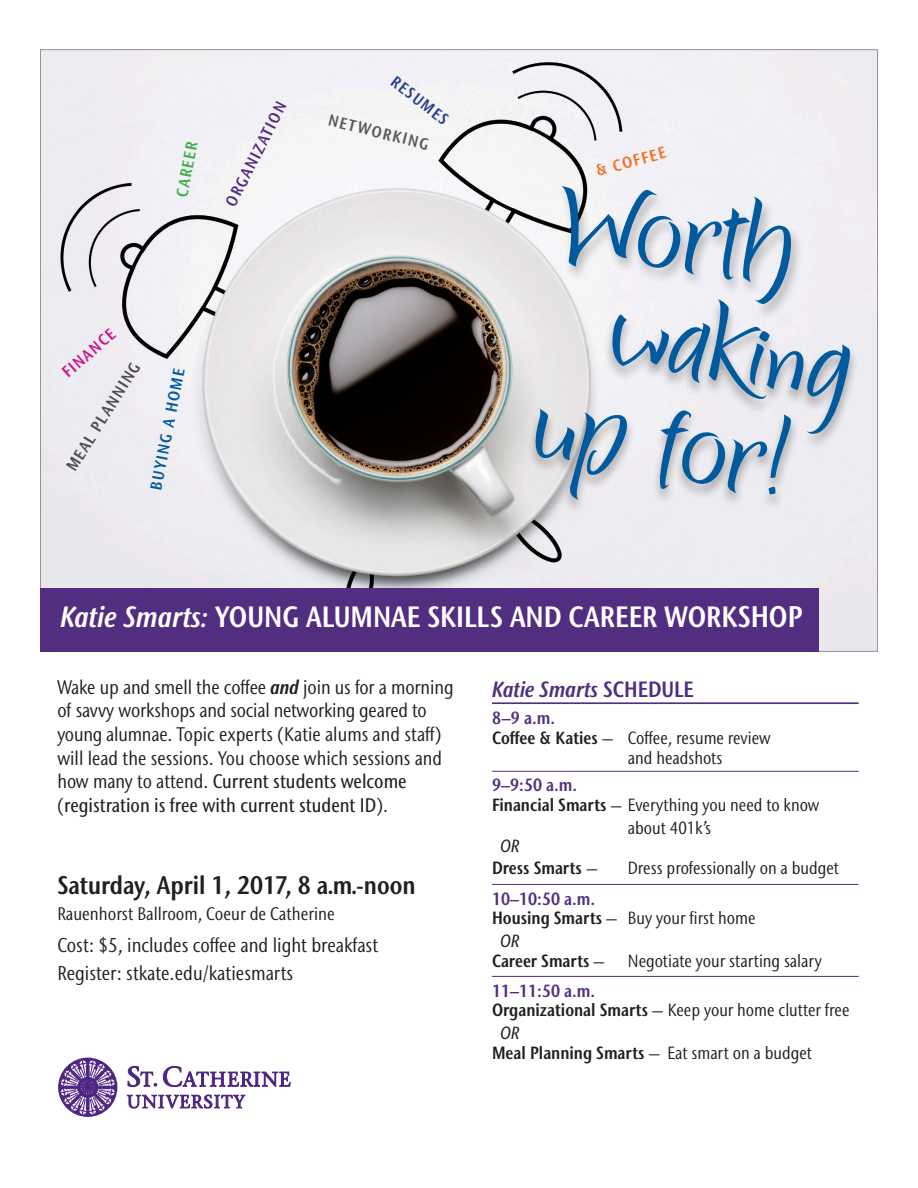
<style>
.page{position:relative;width:918px;height:1188px;background:#fff}
.page>*{position:absolute;margin:0;border:0;box-sizing:border-box;transform-origin:0 0}
.t1{font:86.1px "Persimmon";color:#015a9d}
.t2{font:600 condensed 29.25px "Stone Sans IIITC Std";color:#fff}
.t3{font:600 condensed 25.35px "Stone Sans IIITC Std";color:#231f20}
.t4{font:italic 600 condensed 22.05px "Stone Sans IIITC Std";color:#522e81}
.t5{font:condensed 19.95px "Stone Sans IIITC Std";color:#231f20}
.t6{font:condensed 19.65px/23.5px "Stone Sans IIITC Std";letter-spacing:-.005em;color:#231f20}
.t7{font:condensed 18.15px "Stone Sans IIITC Std";color:#231f20}
.t8{font:condensed 17.7px/19.8px "Stone Sans IIITC Std";color:#231f20}
.t9{font:600 condensed 17.7px "Stone Sans IIITC Std";color:#231f20}
.t10{font:600 condensed 17.7px "Stone Sans IIITC Std";color:#522e81}
.t11{font:italic 500 condensed 17.7px "Stone Sans IIITC Std";color:#231f20}
.t12{font:600 condensed 16.2px "Stone Sans IIITC Std";color:#522e81}
.t13{font:600 condensed 16.2px "Stone Sans IIITC Std";color:#4b4c4d}
.t14{font:600 condensed 16.2px "Stone Sans IIITC Std";color:#015a9d}
.t15{font:600 condensed 16.2px "Stone Sans IIITC Std";color:#57585a}
.t16{font:600 condensed 16.2px "Stone Sans IIITC Std";color:#ce118c}
.t17{font:600 condensed 16.2px "Stone Sans IIITC Std";color:#253f8e}
.t18{font:600 condensed 16.2px "Stone Sans IIITC Std";color:#f36e21}
.t19{font:600 condensed 16.2px "Stone Sans IIITC Std";color:#40ae49}
.s1{font-style:italic}
.s2{font-size:29.7px}
.s3{font-weight:600;font-style:italic}
.s4{font-weight:500}
.s5{font-style:normal}
.s6{font-weight:600}
.s7{font-weight:400}
</style>
<div class="page">
<img style="left:42px;top:51px;width:834px;height:599px">
<div style="left:557px;top:185px;width:247px;height:135px;background:#231f20;opacity:.3"></div>
<div style="left:603px;top:298px;width:256px;height:152px;background:#231f20;opacity:.4"></div>
<div style="left:527px;top:408px;width:273px;height:107px;background:#231f20;opacity:.4"></div>
<div style="left:40px;top:588px;width:779px;height:64px;background:#522e81"></div>
<svg style="left:128px;top:1066px;width:29px;height:21px"></svg>
<svg style="left:163px;top:1066px;width:127px;height:21px"></svg>
<svg style="left:127px;top:1095px;width:118px;height:13px"></svg>
<svg style="left:58px;top:1058px;width:59px;height:59px"></svg>
<svg style="left:61px;top:1060px;width:54px;height:55px"></svg>
<hr style="left:492px;top:702px;width:367px;height:2px;background:#522e81">
<hr style="left:492px;top:771px;width:367px;height:1px;background:#522e81">
<hr style="left:492px;top:884px;width:367px;height:1px;background:#522e81">
<hr style="left:492px;top:976px;width:367px;height:1px;background:#522e81">
<p class="t19" style="left:172px;top:195px;width:58px;rotate:-79deg">CAREER</p>
<p class="t12" style="left:221px;top:200px;width:116px;rotate:-63deg">ORGANIZATION</p>
<p class="t17" style="left:399px;top:71px;width:69px;rotate:38deg">RESUMES</p>
<p class="t15" style="left:331px;top:110px;width:104px;rotate:14deg">NETWORKING</p>
<p class="t16" style="left:58px;top:367px;width:66px;rotate:-41deg">FINANCE</p>
<p class="t13" style="left:62px;top:464px;width:126px;rotate:-58deg">MEAL PLANNING</p>
<p class="t14" style="left:146px;top:488px;width:125px;rotate:-79deg">BUYING A HOME</p>
<p class="t18" style="left:594px;top:161px;width:73px;rotate:-15deg">&amp; COFFEE</p>
<p class="t1" style="left:564px;top:149px;width:241px;rotate:6deg">Worth</p>
<p class="t1" style="left:624px;top:252px;width:246px;rotate:10deg">waking</p>
<p class="t1" style="left:547px;top:347px;width:261px;rotate:10deg">up for!</p>
<p class="t2" style="left:60px;top:599px;width:744px"><span class="s1">Katie Smarts:</span> YOUNG ALUMNAE SKILLS AND CAREER WORK<span class="s2">SHOP</span></p>
<p class="t6" style="left:57px;top:675px;width:398px">Wake up and smell the coffee <span class="s3">and</span> join us for a morning of savvy workshops and social networking geared to young alumnae. Topic experts (Katie alums and staff) will lead the sessions. You choose which sessions and how many to attend. <span class="s4">Current students welcome </span>(<span class="s4">registration is free with current student ID</span>).</p>
<p class="t3" style="left:57px;top:869px;width:360px">Saturday, April 1, 2017, 8 a.m.-noon</p>
<p class="t7" style="left:57px;top:902px;width:279px">Rauenhorst Ballroom, Coeur de Catherine</p>
<p class="t5" style="left:57px;top:933px;width:322px">Cost: $5, includes coffee and light breakfast</p>
<p class="t5" style="left:57px;top:961px;width:238px">Register: stkate.edu/katiesmarts</p>
<p class="t4" style="left:492px;top:676px;width:203px">Katie Smarts <span class="s5">SCHEDULE</span></p>
<p class="t10" style="left:492px;top:707px;width:65px">8–9 a.m.</p>
<p class="t8" style="left:628px;top:728px;width:144px;text-indent:-136px"><span class="s6">Coffee &amp; Katies</span> — Coffee, resume review and headshots</p>
<p class="t10" style="left:492px;top:774px;width:87px">9–9:50 a.m.</p>
<p class="t8" style="left:492px;top:795px;width:329px"><span class="s6">Financial Smarts</span> — Everything you need to know</p>
<p class="t8" style="left:628px;top:818px;width:85px">about 401k’s</p>
<p class="t11" style="left:500px;top:835px;width:20px">OR</p>
<p class="t9" style="left:492px;top:856px;width:107px">Dress Smarts <span class="s7">—</span></p>
<p class="t8" style="left:628px;top:858px;width:212px">Dress professionally on a budget</p>
<p class="t10" style="left:492px;top:887px;width:105px">10–10:50 a.m.</p>
<p class="t8" style="left:492px;top:908px;width:265px"><span class="s6">Housing Smarts</span> — Buy your first home</p>
<p class="t11" style="left:500px;top:930px;width:20px">OR</p>
<p class="t9" style="left:492px;top:950px;width:115px">Career Smarts <span class="s7">—</span></p>
<p class="t8" style="left:628px;top:951px;width:196px">Negotiate your starting salary</p>
<p class="t10" style="left:492px;top:979px;width:105px">11–11:50 a.m.</p>
<p class="t8" style="left:492px;top:1000px;width:359px"><span class="s6">Organizational Smarts</span> — Keep your home clutter free</p>
<p class="t11" style="left:500px;top:1022px;width:20px">OR</p>
<p class="t9" style="left:492px;top:1041px;width:321px">Meal Planning Smarts <span class="s7">— Eat smart on a budget</span></p>
</div>
